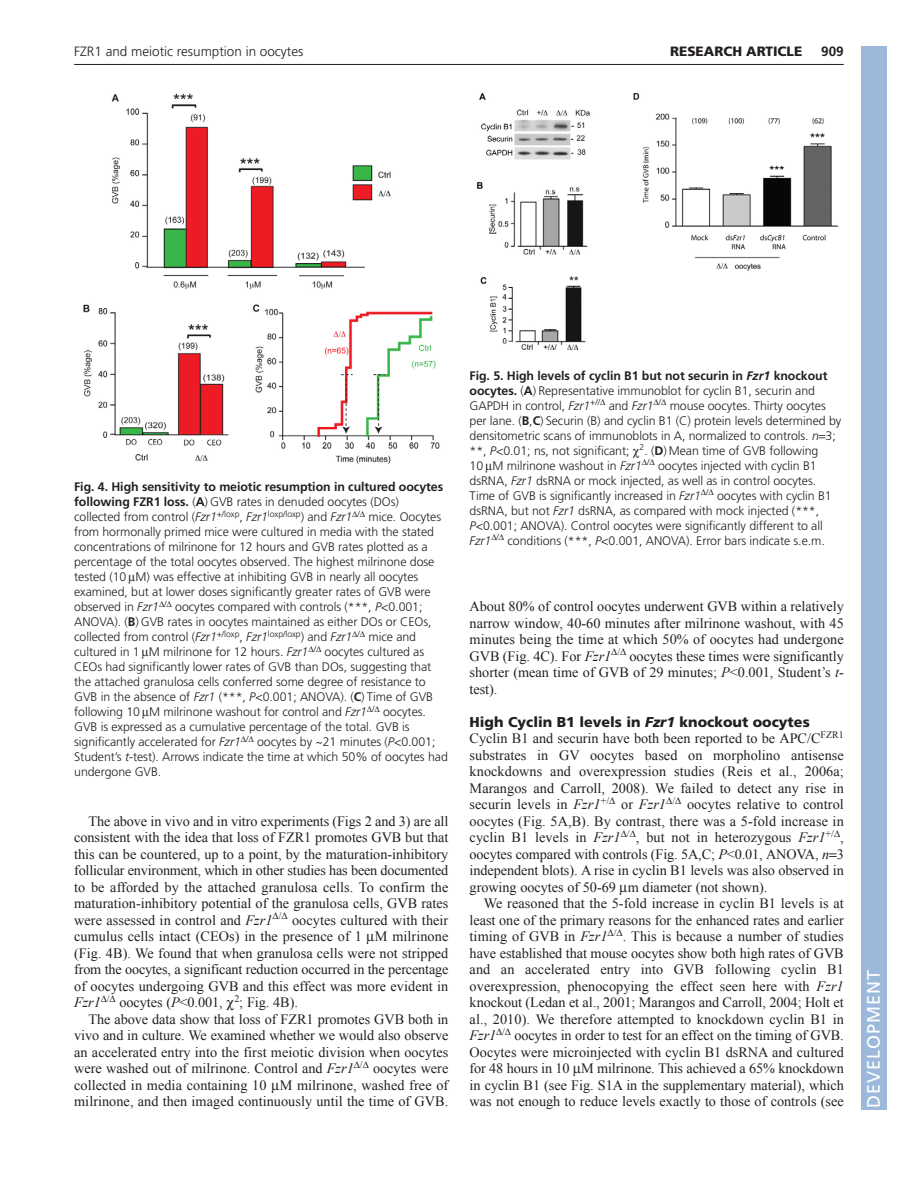
<style>
.page{position:relative;width:918px;height:1188px;background:#fff}
.page>*{position:absolute;margin:0;border:0;box-sizing:border-box;transform-origin:0 0}
.t1{font:18px "Frutiger LT Std";letter-spacing:.055em;color:#fff}
.t2{font:14.25px/16.5px "Times New Roman";color:#231f20;text-align:justify}
.t3{font:900 14.25px "Frutiger LT Std";color:#231f20}
.t4{font:300 13.5px "Frutiger LT Std";color:#231f20}
.t5{font:900 13.5px "Frutiger LT Std";color:#231f20}
.t6{font:700 13.5px "Frutiger LT Std";color:#231f20}
.t7{font:300 12.3px/15px "Frutiger LT Std";letter-spacing:-.005em;color:#231f20}
.s1{font-weight:700}
.s2{font-style:italic}
.s3{font-weight:700;font-style:italic}
</style>
<div class="page">
<hr style="left:74px;top:64px;width:770px;height:1px;background:#231f20">
<img style="left:83px;top:93px;width:357px;height:371px">
<img style="left:476px;top:93px;width:363px;height:258px">
<div style="left:861px;top:46px;width:25px;height:1064px;background:#9cb9db"></div>
<p class="t4" style="left:74px;top:46px;width:231px">FZR1 and meiotic resumption in oocytes</p>
<p class="t5" style="left:670px;top:46px;width:134px">RESEARCH ARTICLE</p>
<p class="t6" style="left:821px;top:46px;width:24px">909</p>
<p class="t7" style="left:74px;top:480px;width:375px"><span class="s1">Fig. 4. High sensitivity to meiotic resumption in cultured oocytes following FZR1 loss.</span> (<span class="s1">A</span>) GVB rates in denuded oocytes (DOs) collected from control (<span class="s2">Fzr1</span><sup>+/loxp</sup>, <span class="s2">Fzr1</span><sup>loxp/loxp</sup>) and <span class="s2">Fzr1</span> <sup>/</sup> mice. Oocytes from hormonally primed mice were cultured in media with the stated concentrations of milrinone for 12 hours and GVB rates plotted as a percentage of the total oocytes observed. The highest milrinone dose tested (10 M) was effective at inhibiting GVB in nearly all oocytes examined, but at lower doses significantly greater rates of GVB were observed in <span class="s2">Fzr1</span> <sup>/</sup> oocytes compared with controls (***, <span class="s2">P</span>&lt;0.001; ANOVA). (<span class="s1">B</span>) GVB rates in oocytes maintained as either DOs or CEOs, collected from control (<span class="s2">Fzr1</span><sup>+/loxp</sup>, <span class="s2">Fzr1</span><sup>loxp/loxp</sup>) and <span class="s2">Fzr1</span> <sup>/</sup> mice and cultured in 1 M milrinone for 12 hours. <span class="s2">Fzr1</span> <sup>/</sup> oocytes cultured as CEOs had significantly lower rates of GVB than DOs, suggesting that the attached granulosa cells conferred some degree of resistance to GVB in the absence of <span class="s2">Fzr1</span> (***, <span class="s2">P</span>&lt;0.001; ANOVA). (<span class="s1">C</span>) Time of GVB following 10 M milrinone washout for control and <span class="s2">Fzr1</span> <sup>/</sup> oocytes.<br>GVB is expressed as a cumulative percentage of the total. GVB is significantly accelerated for <span class="s2">Fzr1</span> <sup>/</sup> oocytes by ~21 minutes (<span class="s2">P</span>&lt;0.001; Student’s <span class="s2">t</span>-test). Arrows indicate the time at which 50% of oocytes had undergone GVB.</p>
<p class="t2" style="left:74px;top:813px;width:376px;text-indent:14px">The above in vivo and in vitro experiments (Figs 2 and 3) are all consistent with the idea that loss of FZR1 promotes GVB but that this can be countered, up to a point, by the maturation-inhibitory follicular environment, which in other studies has been documented to be afforded by the attached granulosa cells. To confirm the maturation-inhibitory potential of the granulosa cells, GVB rates were assessed in control and <span class="s2">Fzr1</span> <sup>/</sup> oocytes cultured with their cumulus cells intact (CEOs) in the presence of 1 M milrinone (Fig. 4B). We found that when granulosa cells were not stripped from the oocytes, a significant reduction occurred in the percentage of oocytes undergoing GVB and this effect was more evident in <span class="s2">Fzr1</span> <sup>/</sup> oocytes (<span class="s2">P</span>&lt;0.001, <sup>2</sup>; Fig. 4B).</p>
<p class="t2" style="left:74px;top:1011px;width:376px;text-indent:14px">The above data show that loss of FZR1 promotes GVB both in vivo and in culture. We examined whether we would also observe an accelerated entry into the first meiotic division when oocytes were washed out of milrinone. Control and <span class="s2">Fzr1</span> <sup>/</sup> oocytes were collected in media containing 10 M milrinone, washed free of milrinone, and then imaged continuously until the time of GVB.</p>
<p class="t7" style="left:470px;top:369px;width:373px"><span class="s1">Fig. 5. High levels of cyclin B1 but not securin in</span> <span class="s3">Fzr1</span> <span class="s1">knockout oocytes.</span> (<span class="s1">A</span>) Representative immunoblot for cyclin B1, securin and GAPDH in control, <span class="s2">Fzr1</span><sup>+//</sup> and <span class="s2">Fzr1</span> <sup>/</sup> mouse oocytes. Thirty oocytes per lane. (<span class="s1">B</span>,<span class="s1">C</span>) Securin (B) and cyclin B1 (C) protein levels determined by densitometric scans of immunoblots in A, normalized to controls. <span class="s2">n</span> 3; **, <span class="s2">P</span>&lt;0.01; ns, not significant; <sup>2</sup>. (<span class="s1">D</span>) Mean time of GVB following<br>10 M milrinone washout in <span class="s2">Fzr1</span> <sup>/</sup> oocytes injected with cyclin B1 dsRNA, <span class="s2">Fzr1</span> dsRNA or mock injected, as well as in control oocytes.<br>Time of GVB is significantly increased in <span class="s2">Fzr1</span> <sup>/</sup> oocytes with cyclin B1 dsRNA, but not <span class="s2">Fzr1</span> dsRNA, as compared with mock injected (***, <span class="s2">P</span>&lt;0.001; ANOVA). Control oocytes were significantly different to all <span class="s2">Fzr1</span> <sup>/</sup> conditions (***, <span class="s2">P</span>&lt;0.001, ANOVA). Error bars indicate s.e.m.</p>
<p class="t2" style="left:470px;top:598px;width:376px">About 80% of control oocytes underwent GVB within a relatively narrow window, 40-60 minutes after milrinone washout, with 45 minutes being the time at which 50% of oocytes had undergone GVB (Fig. 4C). For <span class="s2">Fzr1</span> <sup>/</sup> oocytes these times were significantly shorter (mean time of GVB of 29 minutes; <span class="s2">P</span>&lt;0.001, Student’s <span class="s2">t&shy;</span>test).</p>
<p class="t3" style="left:470px;top:716px;width:342px">High Cyclin B1 levels in <span class="s2">Fzr1</span> knockout oocytes</p>
<p class="t2" style="left:470px;top:730px;width:376px">Cyclin B1 and securin have both been reported to be APC/C<sup>FZR1 </sup>substrates in GV oocytes based on morpholino antisense knockdowns and overexpression studies (Reis et al., 2006a; Marangos and Carroll, 2008). We failed to detect any rise in securin levels in <span class="s2">Fzr1</span><sup>+/</sup> or <span class="s2">Fzr1</span> <sup>/</sup> oocytes relative to control oocytes (Fig. 5A,B). By contrast, there was a 5-fold increase in cyclin B1 levels in <span class="s2">Fzr1</span> <sup>/</sup> , but not in heterozygous <span class="s2">Fzr1</span><sup>+/</sup> , oocytes compared with controls (Fig. 5A,C; <span class="s2">P</span>&lt;0.01, ANOVA, <span class="s2">n</span> 3 independent blots). A rise in cyclin B1 levels was also observed in growing oocytes of 50-69 m diameter (not shown).</p>
<p class="t2" style="left:470px;top:895px;width:376px;text-indent:14px">We reasoned that the 5-fold increase in cyclin B1 levels is at least one of the primary reasons for the enhanced rates and earlier timing of GVB in <span class="s2">Fzr1</span> <sup>/</sup> . This is because a number of studies have established that mouse oocytes show both high rates of GVB and an accelerated entry into GVB following cyclin B1 overexpression, phenocopying the effect seen here with <span class="s2">Fzr1 </span>knockout (Ledan et al., 2001; Marangos and Carroll, 2004; Holt et al., 2010). We therefore attempted to knockdown cyclin B1 in <span class="s2">Fzr1</span> <sup>/</sup> oocytes in order to test for an effect on the timing of GVB.<br>Oocytes were microinjected with cyclin B1 dsRNA and cultured for 48 hours in 10 M milrinone. This achieved a 65% knockdown in cyclin B1 (see Fig. S1A in the supplementary material), which was not enough to reduce levels exactly to those of controls (see</p>
<p class="t1" style="left:863px;top:1108px;width:140px;rotate:-90deg">DEVELOPMENT</p>
</div>
